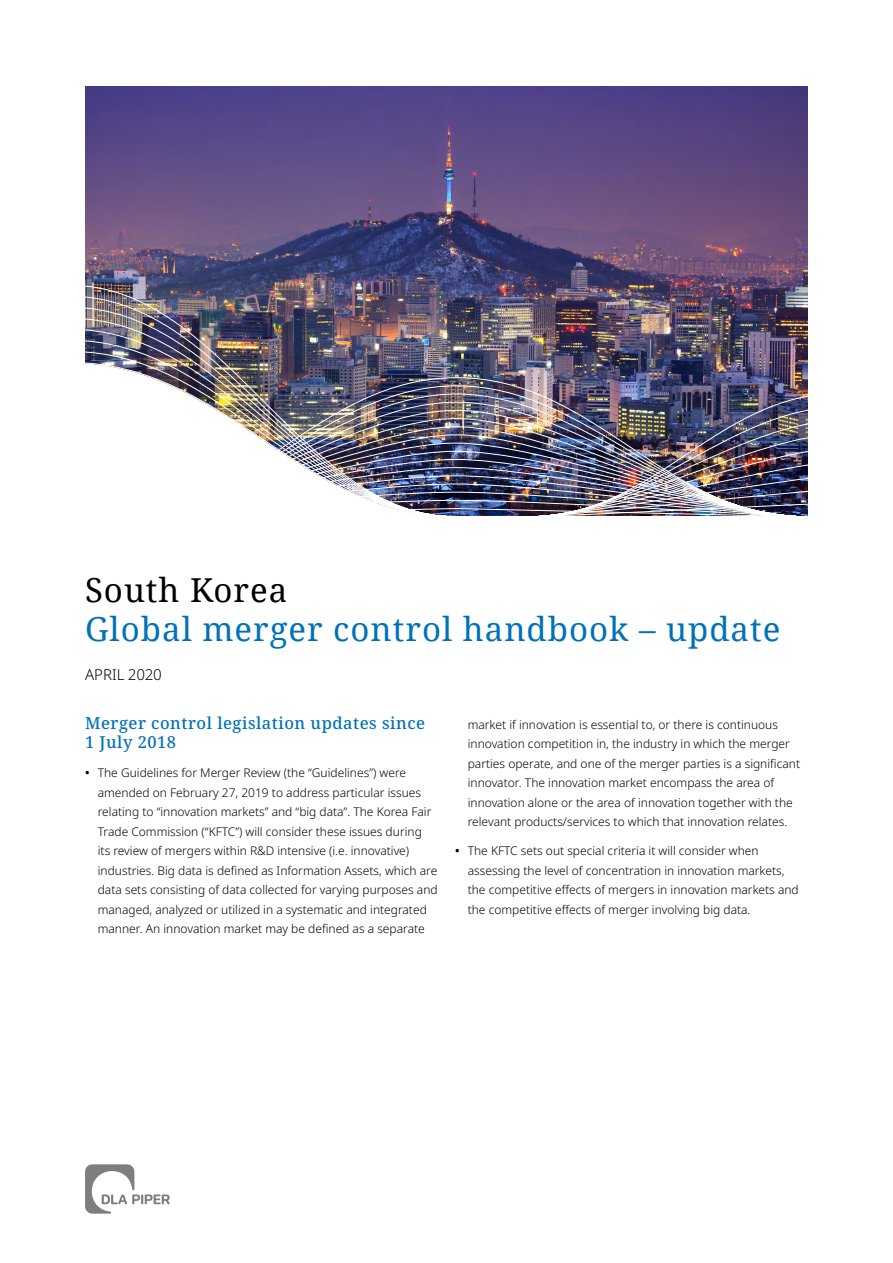
<style>
.page{position:relative;width:893px;height:1263px;background:#fff}
.page>*{position:absolute;margin:0;border:0;box-sizing:border-box;transform-origin:0 0}
.t1{font:33px "Noto Serif";letter-spacing:.03em;color:#0071b9}
.t2{font:33px "Noto Serif";letter-spacing:.03em;color:#000}
.t3{font:500 16.5px/19.5px "Noto Serif";letter-spacing:.03em;color:#0071b9}
.t4{font:300 15px "Noto Sans";color:#000}
.t5{font:300 12px/19.5px "Noto Sans";color:#000}
.s1{font-weight:600}
</style>
<div class="page">
<img style="left:85px;top:86px;width:723px;height:307px">
<svg style="left:805px;top:393px;width:3px;height:123px"></svg>
<img style="left:85px;top:285px;width:372px;height:108px">
<img style="left:109px;top:377px;width:696px;height:139px">
<svg style="left:85px;top:1164px;width:85px;height:50px"></svg>
<h1 class="t2" style="left:85px;top:567px;width:204px">South Korea</h1>
<h1 class="t1" style="left:85px;top:606px;width:697px">Global merger control handbook – update</h1>
<p class="t4" style="left:85px;top:664px;width:78px">APRIL 2020</p>
<h2 class="t3" style="left:85px;top:713px;width:342px">Merger control legislation updates since<br>1 July 2018</h2>
<p class="t5" style="left:98px;top:763px;width:341px;text-indent:-13px"><span class="s1">•</span> The Guidelines for Merger Review (the “Guidelines”) were amended on February 27, 2019 to address particular issues relating to “innovation markets” and “big data”. The Korea Fair Trade Commission (“KFTC”) will consider these issues during<br>its review of mergers within R&amp;D intensive (i.e. innovative) industries. Big data is defined as Information Assets, which are data sets consisting of data collected for varying purposes and managed, analyzed or utilized in a systematic and integrated manner. An innovation market may be defined as a separate</p>
<p class="t5" style="left:468px;top:715px;width:334px">market if innovation is essential to, or there is continuous innovation competition in, the industry in which the merger parties operate, and one of the merger parties is a significant innovator. The innovation market encompass the area of innovation alone or the area of innovation together with the relevant products/services to which that innovation relates.</p>
<p class="t5" style="left:468px;top:841px;width:333px;text-indent:-13px"><span class="s1">•</span> The KFTC sets out special criteria it will consider when assessing the level of concentration in innovation markets, the competitive effects of mergers in innovation markets and the competitive effects of merger involving big data.</p>
</div>
